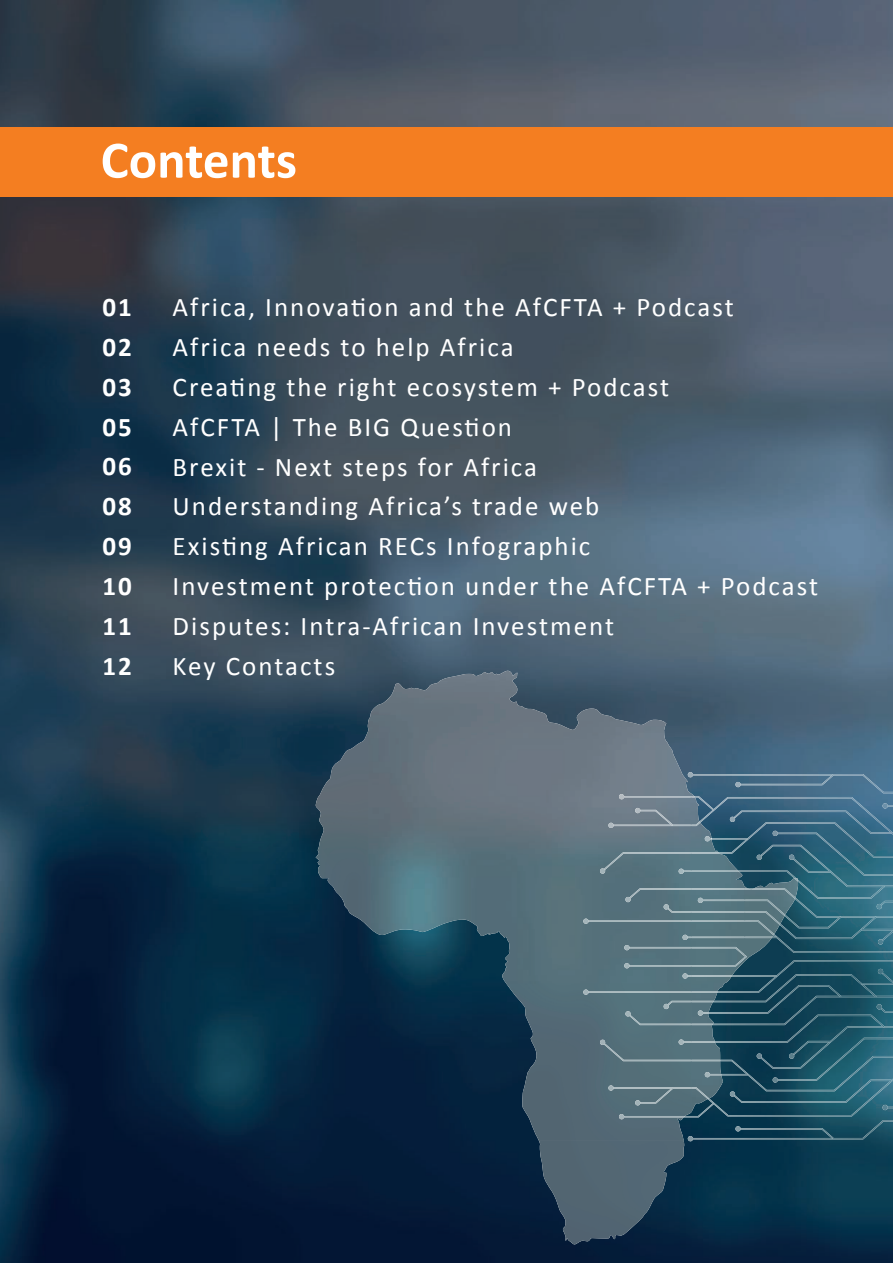
<style>
.page{position:relative;width:893px;height:1263px;background:#fff}
.page>*{position:absolute;margin:0;border:0;box-sizing:border-box;transform-origin:0 0}
.t1{font:700 52.95px "Calibri";color:#fff}
.t2{font:27px/39.9px "Calibri";letter-spacing:.075em;color:#fff}
.t3{font:700 27px/39.9px "Calibri";letter-spacing:.075em;color:#fff;text-align:justify}
</style>
<div class="page">
<img style="left:0;top:0;width:893px;height:1263px">
<img style="left:368px;top:672px;width:323px;height:312px">
<img style="left:315px;top:722px;width:54px;height:205px">
<img style="left:691px;top:793px;width:54px;height:310px">
<img style="left:744px;top:899px;width:55px;height:61px">
<img style="left:506px;top:983px;width:185px;height:158px">
<img style="left:539px;top:1140px;width:145px;height:104px">
<img style="left:693px;top:774px;width:200px;height:19px">
<svg style="left:688px;top:772px;width:5px;height:5px"></svg>
<img style="left:693px;top:1120px;width:200px;height:19px">
<svg style="left:688px;top:1136px;width:5px;height:5px"></svg>
<img style="left:720px;top:1056px;width:58px;height:23px">
<img style="left:604px;top:1043px;width:116px;height:18px">
<svg style="left:600px;top:1040px;width:5px;height:5px"></svg>
<img style="left:716px;top:835px;width:62px;height:22px">
<img style="left:604px;top:852px;width:116px;height:18px">
<svg style="left:600px;top:868px;width:5px;height:6px"></svg>
<img style="left:708px;top:1079px;width:185px;height:37px">
<img style="left:613px;top:1087px;width:96px;height:12px">
<svg style="left:608px;top:1085px;width:6px;height:6px"></svg>
<img style="left:699px;top:797px;width:194px;height:38px">
<img style="left:613px;top:821px;width:87px;height:5px">
<svg style="left:608px;top:823px;width:6px;height:5px"></svg>
<img style="left:629px;top:947px;width:118px;height:19px">
<svg style="left:624px;top:945px;width:5px;height:5px"></svg>
<svg style="left:624px;top:963px;width:5px;height:5px"></svg>
<img style="left:773px;top:934px;width:120px;height:19px">
<img style="left:588px;top:920px;width:186px;height:15px">
<svg style="left:583px;top:918px;width:6px;height:6px"></svg>
<img style="left:717px;top:960px;width:176px;height:33px">
<img style="left:589px;top:991px;width:119px;height:2px">
<svg style="left:583px;top:989px;width:6px;height:6px"></svg>
<img style="left:688px;top:975px;width:25px;height:2px">
<svg style="left:682px;top:973px;width:6px;height:6px"></svg>
<img style="left:688px;top:937px;width:84px;height:1px">
<svg style="left:682px;top:935px;width:6px;height:5px"></svg>
<img style="left:747px;top:888px;width:146px;height:29px">
<img style="left:629px;top:888px;width:109px;height:11px">
<svg style="left:625px;top:897px;width:6px;height:5px"></svg>
<img style="left:712px;top:996px;width:181px;height:29px">
<img style="left:629px;top:1015px;width:84px;height:10px">
<svg style="left:625px;top:1011px;width:6px;height:5px"></svg>
<img style="left:713px;top:974px;width:164px;height:28px">
<img style="left:668px;top:1001px;width:40px;height:4px">
<svg style="left:663px;top:1004px;width:6px;height:5px"></svg>
<img style="left:780px;top:916px;width:97px;height:23px">
<img style="left:668px;top:908px;width:112px;height:17px">
<svg style="left:663px;top:904px;width:6px;height:5px"></svg>
<img style="left:761px;top:1026px;width:132px;height:42px">
<svg style="left:756px;top:1053px;width:6px;height:6px"></svg>
<img style="left:761px;top:845px;width:132px;height:42px">
<svg style="left:756px;top:855px;width:6px;height:5px"></svg>
<img style="left:715px;top:1015px;width:170px;height:28px">
<img style="left:684px;top:1041px;width:31px;height:2px">
<svg style="left:679px;top:1039px;width:5px;height:6px"></svg>
<img style="left:738px;top:876px;width:147px;height:23px">
<img style="left:684px;top:870px;width:114px;height:11px">
<svg style="left:679px;top:869px;width:5px;height:5px"></svg>
<svg style="left:876px;top:1004px;width:17px;height:8px"></svg>
<svg style="left:876px;top:901px;width:17px;height:8px"></svg>
<img style="left:778px;top:1038px;width:115px;height:43px">
<svg style="left:773px;top:1077px;width:5px;height:3px"></svg>
<img style="left:778px;top:833px;width:115px;height:43px">
<svg style="left:705px;top:1072px;width:43px;height:5px"></svg>
<img style="left:712px;top:838px;width:36px;height:1px">
<svg style="left:705px;top:836px;width:7px;height:5px"></svg>
<img style="left:734px;top:1080px;width:157px;height:23px">
<svg style="left:729px;top:1091px;width:6px;height:6px"></svg>
<img style="left:734px;top:811px;width:157px;height:23px">
<svg style="left:729px;top:817px;width:6px;height:5px"></svg>
<svg style="left:882px;top:1105px;width:11px;height:5px"></svg>
<svg style="left:882px;top:803px;width:11px;height:5px"></svg>
<img style="left:684px;top:1103px;width:30px;height:14px">
<img style="left:624px;top:1116px;width:61px;height:1px">
<svg style="left:619px;top:1114px;width:5px;height:5px"></svg>
<img style="left:694px;top:796px;width:20px;height:14px">
<img style="left:624px;top:796px;width:71px;height:1px">
<svg style="left:619px;top:794px;width:5px;height:5px"></svg>
<img style="left:708px;top:985px;width:133px;height:29px">
<svg style="left:698px;top:1010px;width:11px;height:6px"></svg>
<img style="left:784px;top:915px;width:57px;height:13px">
<img style="left:703px;top:900px;width:82px;height:16px">
<svg style="left:698px;top:898px;width:5px;height:5px"></svg>
<img style="left:861px;top:972px;width:32px;height:12px">
<svg style="left:878px;top:969px;width:5px;height:5px"></svg>
<img style="left:861px;top:929px;width:32px;height:12px">
<svg style="left:878px;top:939px;width:5px;height:5px"></svg>
<img style="left:793px;top:1041px;width:37px;height:14px">
<svg style="left:789px;top:1053px;width:5px;height:6px"></svg>
<img style="left:793px;top:858px;width:37px;height:14px">
<svg style="left:789px;top:854px;width:5px;height:6px"></svg>
<img style="left:741px;top:1128px;width:92px;height:11px">
<svg style="left:735px;top:1126px;width:6px;height:5px"></svg>
<img style="left:741px;top:774px;width:92px;height:11px">
<svg style="left:735px;top:782px;width:6px;height:5px"></svg>
<img style="left:640px;top:1087px;width:33px;height:16px">
<svg style="left:635px;top:1100px;width:5px;height:5px"></svg>
<img style="left:640px;top:810px;width:33px;height:16px">
<svg style="left:635px;top:808px;width:5px;height:5px"></svg>
<div style="left:0;top:127px;width:893px;height:69px;background:#f47e21"></div>
<h1 class="t1" style="left:101px;top:123px;width:198px">Contents</h1>
<p class="t3" style="left:102px;top:286px;width:31px">01<br>02<br>03<br>05<br>06<br>08<br>09<br>10<br>11<br>12</p>
<p class="t2" style="left:173px;top:286px;width:647px">Africa, Innovation and the AfCFTA + Podcast<br>Africa needs to help Africa<br>Creating the right ecosystem + Podcast<br>AfCFTA | The BIG Question<br>Brexit - Next steps for Africa<br>Understanding Africa’s trade web<br>Existing African RECs Infographic<br>Investment protection under the AfCFTA + Podcast Disputes: Intra-African Investment<br>Key Contacts</p>
</div>
